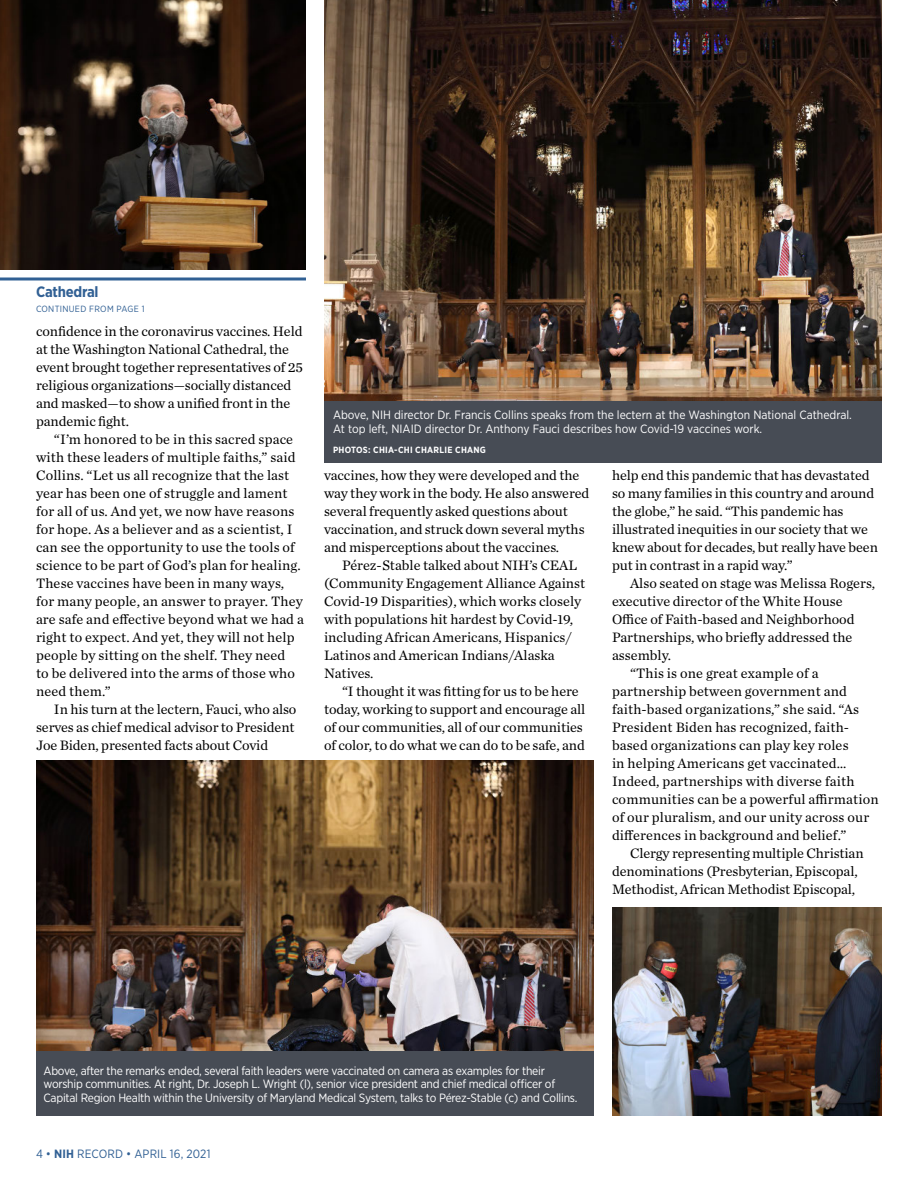
<style>
.page{position:relative;width:918px;height:1188px;background:#fff}
.page>*{position:absolute;margin:0;border:0;box-sizing:border-box;transform-origin:0 0}
.Head_2_Subheads_Body{font:700 15px "Gotham Narrow";letter-spacing:-.015em;color:#316094}
.Body_1{font:14.25px/18px "Chronicle Text G1";color:#000}
.Body_1_paragraph_1{font:14.25px/18px "Chronicle Text G1";letter-spacing:-.005em;color:#000}
.Photo_caption_revers{font:12px/13.5px "Gotham Narrow";letter-spacing:-.02em;color:#fff}
.Photo_caption_revers-2{font:12px/13.5px "Gotham Narrow";color:#fff}
.t1{font:12px "Gotham Narrow";letter-spacing:.01em;color:#316094}
.Photo_credit_reverse{font:700 9px "Gotham Narrow";letter-spacing:.03em;color:#fff}
.Page_jump{font:9px "Gotham Narrow";letter-spacing:.03em;color:#316094}
.s1{font-weight:700}
</style>
<div class="page">
<img style="left:0;top:0;width:306px;height:270px">
<img style="left:36px;top:760px;width:558px;height:291px">
<hr style="left:0;top:278px;width:306px;height:2px;background:#316094">
<div style="left:36px;top:1051px;width:558px;height:65px;background:#474c55"></div>
<img style="left:324px;top:0;width:558px;height:401px">
<div style="left:324px;top:401px;width:558px;height:62px;background:#474c55"></div>
<img style="left:612px;top:907px;width:270px;height:209px">
<p class="Head_2_Subheads_Body" style="left:36px;top:282px;width:64px">Cathedral</p>
<p class="Page_jump" style="left:36px;top:303px;width:110px">CONTINUED FROM PAGE 1</p>
<p class="Body_1_paragraph_1" style="left:36px;top:321px;width:269px">confidence in the coronavirus vaccines. Held at the Washington National Cathedral, the event brought together representatives of 25 religious organizations—socially distanced and masked—to show a unified front in the pandemic fight.</p>
<p class="Body_1" style="left:36px;top:429px;width:269px;text-indent:18px">“I’m honored to be in this sacred space with these leaders of multiple faiths,” said Collins. “Let us all recognize that the last year has been one of struggle and lament for all of us. And yet, we now have reasons for hope. As a believer and as a scientist, I can see the opportunity to use the tools of science to be part of God’s plan for healing.<br>These vaccines have been in many ways, for many people, an answer to prayer. They are safe and effective beyond what we had a right to expect. And yet, they will not help people by sitting on the shelf. They need<br>to be delivered into the arms of those who need them.”</p>
<p class="Body_1" style="left:36px;top:699px;width:262px;text-indent:18px">In his turn at the lectern, Fauci, who also serves as chief medical advisor to President<br>Joe Biden, presented facts about Covid</p>
<p class="Photo_caption_revers-2" style="left:333px;top:408px;width:520px">Above, NIH director Dr. Francis Collins speaks from the lectern at the Washington National Cathedral.<br>At top left, NIAID director Dr. Anthony Fauci describes how Covid-19 vaccines work.</p>
<p class="Photo_credit_reverse" style="left:333px;top:444px;width:155px">PHOTOS: CHIA-CHI CHARLIE CHANG</p>
<p class="Body_1" style="left:324px;top:465px;width:267px">vaccines, how they were developed and the way they work in the body. He also answered several frequently asked questions about vaccination, and struck down several myths and misperceptions about the vaccines.</p>
<p class="Body_1" style="left:324px;top:555px;width:263px;text-indent:18px">Pérez-Stable talked about NIH’s CEAL (Community Engagement Alliance Against Covid-19 Disparities), which works closely with populations hit hardest by Covid-19, including African Americans, Hispanics/ Latinos and American Indians/Alaska Natives.</p>
<p class="Body_1" style="left:324px;top:681px;width:263px;text-indent:18px">“I thought it was fitting for us to be here today, working to support and encourage all of our communities, all of our communities of color, to do what we can do to be safe, and</p>
<p class="Body_1" style="left:612px;top:465px;width:267px">help end this pandemic that has devastated so many families in this country and around the globe,” he said. “This pandemic has illustrated inequities in our society that we knew about for decades, but really have been put in contrast in a rapid way.”</p>
<p class="Body_1" style="left:612px;top:573px;width:265px;text-indent:18px">Also seated on stage was Melissa Rogers, executive director of the White House Office of Faith-based and Neighborhood Partnerships, who briefly addressed the assembly.</p>
<p class="Body_1" style="left:612px;top:663px;width:268px;text-indent:18px">“This is one great example of a partnership between government and faith-based organizations,” she said. “As President Biden has recognized, faith&shy;based organizations can play key roles<br>in helping Americans get vaccinated… Indeed, partnerships with diverse faith communities can be a powerful affirmation of our pluralism, and our unity across our differences in background and belief.”</p>
<p class="Body_1" style="left:612px;top:843px;width:253px;text-indent:18px">Clergy representing multiple Christian denominations (Presbyterian, Episcopal,<br>Methodist, African Methodist Episcopal,</p>
<p class="Photo_caption_revers" style="left:44px;top:1064px;width:535px">Above, after the remarks ended, several faith leaders were vaccinated on camera as examples for their worship communities. At right, Dr. Joseph L. Wright (l), senior vice president and chief medical officer of<br>Capital Region Health within the University of Maryland Medical System, talks to Pérez-Stable (c) and Collins.</p>
<p class="t1" style="left:36px;top:1146px;width:176px">4 • <span class="s1">NIH</span> RECORD • APRIL 16, 2021</p>
</div>
